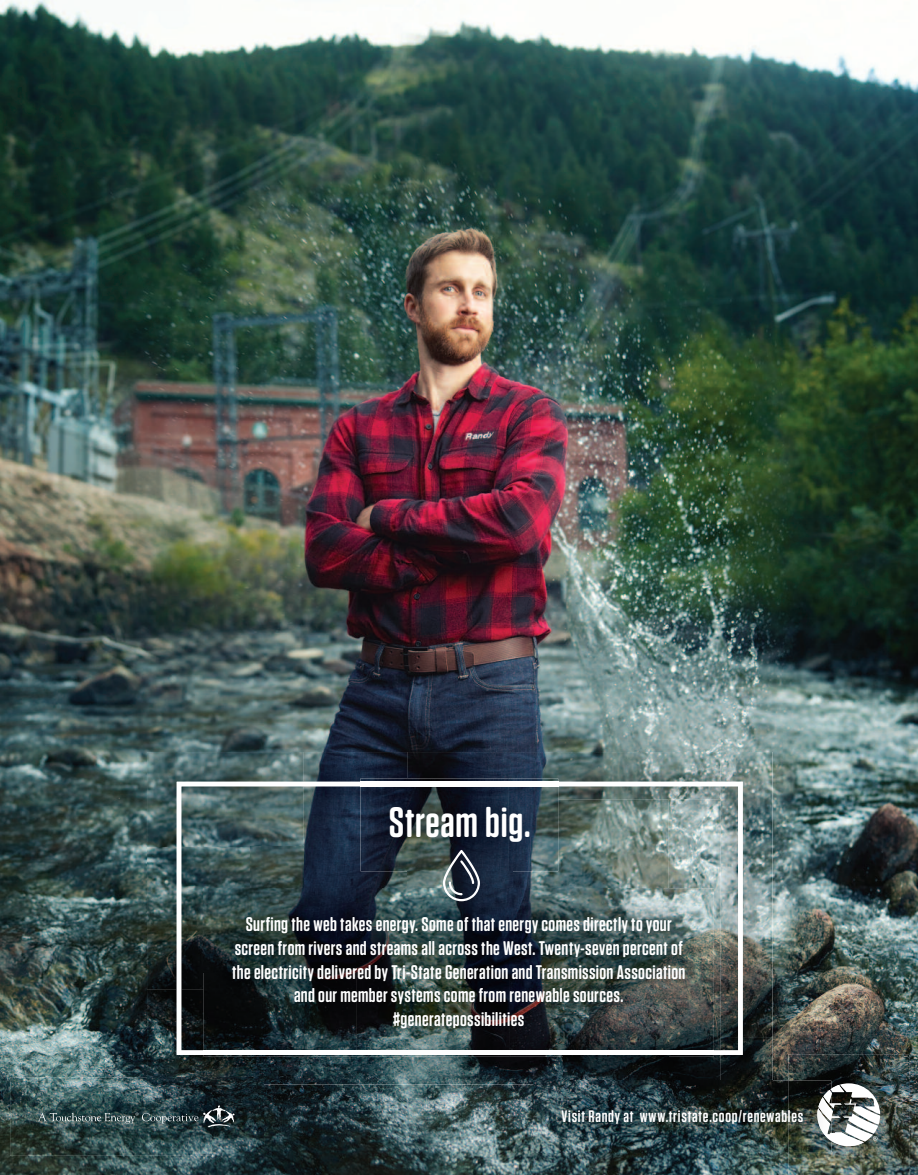
<style>
.page{position:relative;width:918px;height:1175px;background:#fff}
.page>*{position:absolute;margin:0;border:0;box-sizing:border-box;transform-origin:0 0}
.t1{font:600 42.45px "Tungsten Rounded";letter-spacing:.02em;color:#fff}
.t2{font:600 19.65px/23.7px "Tungsten Rounded";letter-spacing:.02em;color:#fff;text-align:center}
.t3{font:600 16.65px "Tungsten Rounded";letter-spacing:.045em;color:#fff}
</style>
<div class="page">
<img style="left:0;top:0;width:918px;height:1174px">
<img style="left:147px;top:752px;width:156px;height:95px">
<img style="left:303px;top:752px;width:105px;height:29px">
<img style="left:408px;top:752px;width:312px;height:29px">
<img style="left:720px;top:752px;width:53px;height:328px">
<img style="left:669px;top:1054px;width:52px;height:26px">
<img style="left:147px;top:847px;width:104px;height:230px">
<img style="left:251px;top:1056px;width:313px;height:28px">
<img style="left:564px;top:1056px;width:105px;height:24px">
<img style="left:177px;top:781px;width:566px;height:273px">
<img style="left:204px;top:888px;width:510px;height:168px">
<img style="left:204px;top:1050px;width:510px;height:4px">
<img style="left:360px;top:778px;width:198px;height:93px">
<img style="left:360px;top:781px;width:198px;height:5px">
<svg style="left:443px;top:850px;width:36px;height:51px"></svg>
<img style="left:788px;top:1054px;width:121px;height:120px">
<img style="left:533px;top:1084px;width:204px;height:68px">
<img style="left:737px;top:1080px;width:94px;height:72px">
<img style="left:533px;top:1080px;width:240px;height:4px">
<svg style="left:817px;top:1083px;width:64px;height:63px"></svg>
<img style="left:823px;top:1089px;width:8px;height:8px">
<img style="left:818px;top:1097px;width:13px;height:11px">
<img style="left:817px;top:1108px;width:14px;height:32px">
<img style="left:10px;top:1077px;width:202px;height:78px">
<img style="left:212px;top:1084px;width:51px;height:71px">
<img style="left:147px;top:1077px;width:116px;height:7px">
<svg style="left:38px;top:1105px;width:197px;height:22px"></svg>
<h1 class="t1" style="left:389px;top:807px;width:143px">Stream big.</h1>
<p class="t2" style="left:232px;top:913px;width:455px">Surfingthe webtakesenergy.Someof thatenergycomesdirectly toyour screenfrom rivers andstreams all across the West. Twenty-sevenpercentof theelectricitydeliveredby Tri-StateGenerationandTransmissionAssociation andour member systemscomefrom renewablesources. #generatepossibilities</p>
<p class="t3" style="left:562px;top:1110px;width:243px">Visit Randy at www.tristate.coop/renewables</p>
</div>
